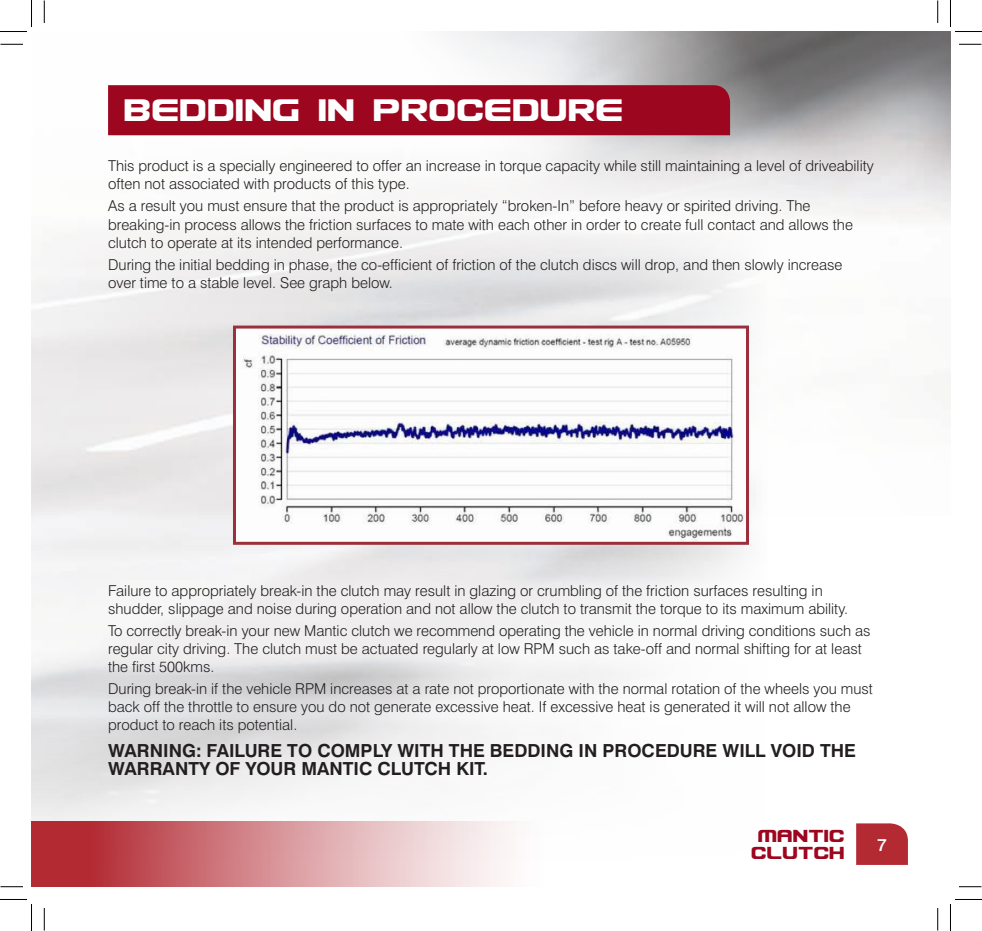
<style>
.page{position:relative;width:982px;height:931px;background:#fff}
.page>*{position:absolute;margin:0;border:0;box-sizing:border-box;transform-origin:0 0}
.t1{font:37.5px "Usuzi";color:#fff}
.t2{font:21px "Usuzi";color:#9d061f}
.t3{font:700 18px/18px "Swiss 721 BT";color:#231f20}
.t4{font:500 17.4px "Swiss 721 BT";color:#fff}
.t5{font:300 15px/18px "Swiss 721 BT";color:#231f20}
</style>
<div class="page">
<img style="left:768px;top:32px;width:182px;height:353px">
<div style="left:856px;top:823px;width:51px;height:41px;background:#b32a33"></div>
<img style="left:32px;top:32px;width:736px;height:788px">
<div style="left:32px;top:820px;width:556px;height:66px;background:linear-gradient(to right,#ae1e27,#fff)"></div>
<div style="left:32px;top:820px;width:31px;height:66px;background:#b32a33"></div>
<div style="left:108px;top:85px;width:622px;height:50px;background:#9d061f"></div>
<svg style="left:231px;top:324px;width:519px;height:222px"></svg>
<svg style="left:0;top:44px;width:23px;height:1px"></svg>
<svg style="left:959px;top:44px;width:22px;height:1px"></svg>
<svg style="left:0;top:886px;width:23px;height:1px"></svg>
<svg style="left:959px;top:886px;width:22px;height:1px"></svg>
<svg style="left:44px;top:0;width:1px;height:23px"></svg>
<svg style="left:44px;top:908px;width:1px;height:22px"></svg>
<svg style="left:937px;top:0;width:1px;height:23px"></svg>
<svg style="left:937px;top:908px;width:1px;height:22px"></svg>
<svg style="left:0;top:0;width:32px;height:32px"></svg>
<svg style="left:0;top:899px;width:32px;height:31px"></svg>
<svg style="left:950px;top:0;width:31px;height:32px"></svg>
<svg style="left:950px;top:899px;width:31px;height:31px"></svg>
<h1 class="t1" style="left:125px;top:90px;width:501px">BEDDING IN PROCEDURE</h1>
<p class="t5" style="left:108px;top:157px;width:767px">This product is a specially engineered to offer an increase in torque capacity while still maintaining a level of driveability often not associated with products of this type.</p>
<p class="t5" style="left:108px;top:197px;width:746px">As a result you must ensure that the product is appropriately “broken-In” before heavy or spirited driving. The breaking-in process allows the friction surfaces to mate with each other in order to create full contact and allows the clutch to operate at its intended performance.</p>
<p class="t5" style="left:108px;top:255px;width:736px">During the initial bedding in phase, the co-efficient of friction of the clutch discs will drop, and then slowly increase over time to a stable level. See graph below.</p>
<p class="t5" style="left:108px;top:581px;width:741px">Failure to appropriately break-in the clutch may result in glazing or crumbling of the friction surfaces resulting in shudder, slippage and noise during operation and not allow the clutch to transmit the torque to its maximum ability.</p>
<p class="t5" style="left:108px;top:621px;width:764px">To correctly break-in your new Mantic clutch we recommend operating the vehicle in normal driving conditions such as regular city driving. The clutch must be actuated regularly at low RPM such as take-off and normal shifting for at least the first 500kms.</p>
<p class="t5" style="left:108px;top:679px;width:766px">During break-in if the vehicle RPM increases at a rate not proportionate with the normal rotation of the wheels you must back off the throttle to ensure you do not generate excessive heat. If excessive heat is generated it will not allow the product to reach its potential.</p>
<p class="t3" style="left:108px;top:741px;width:749px">WARNING: FAILURE TO COMPLY WITH THE BEDDING IN PROCEDURE WILL VOID THE<br>WARRANTY OF YOUR MANTIC CLUTCH KIT.</p>
<h2 class="t2" style="left:758px;top:824px;width:89px">MANTIC</h2>
<h2 class="t2" style="left:752px;top:842px;width:95px">CLUTCH</h2>
<p class="t4" style="left:877px;top:834px;width:11px">7</p>
</div>
